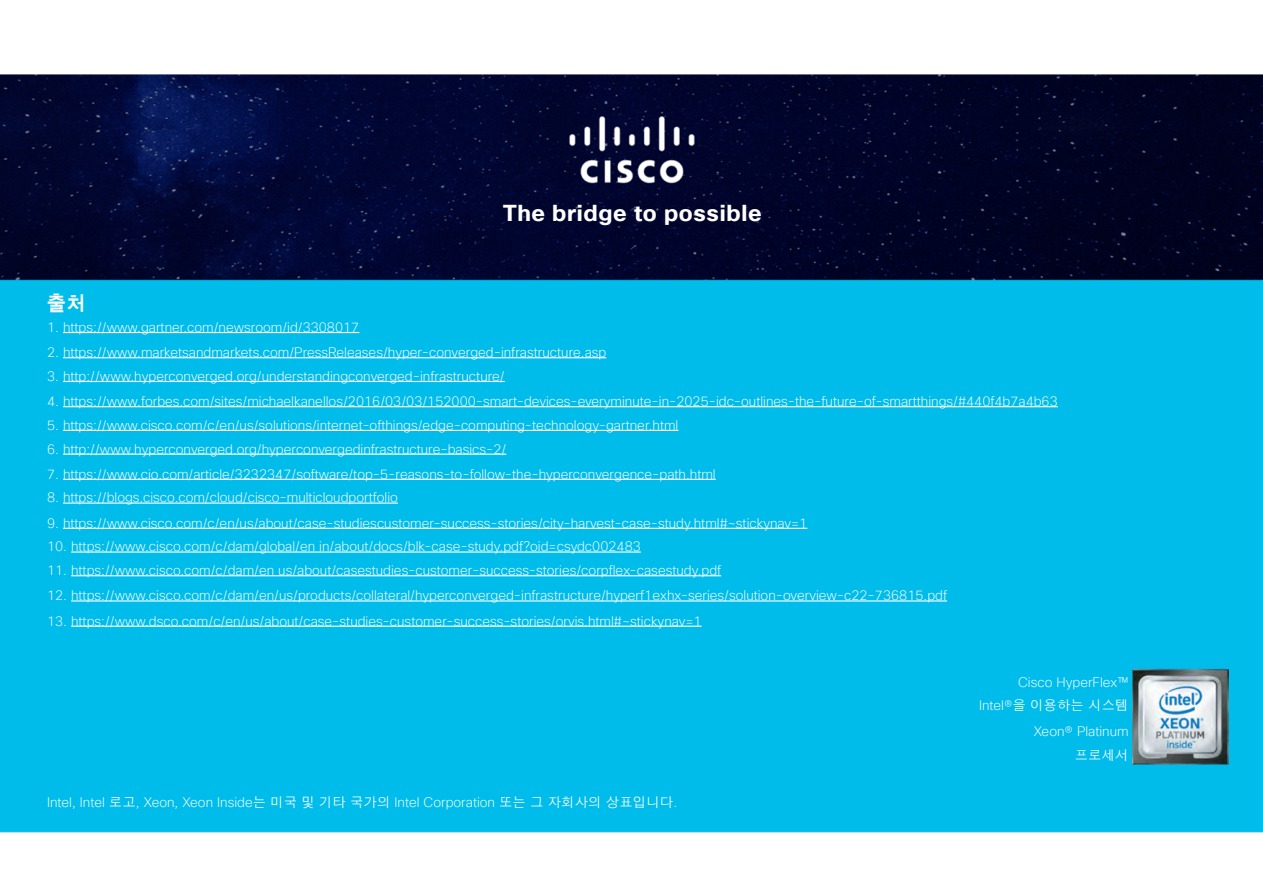
<style>
.page{position:relative;width:1263px;height:894px;background:#fff}
.page>*{position:absolute;margin:0;border:0;box-sizing:border-box;transform-origin:0 0}
.t1{font:700 22.5px "Cisco Sans TT";letter-spacing:.03em;color:#fff}
.t2{font:19.5px "Cisco Sans KOR Bold";color:#fff}
.t3{font:200 13.5px "Cisco Sans TT";color:#fff}
.t4{font:13.5px "Cisco Sans KOR Light";color:#fff}
.s1{font-family:"Cisco Sans KOR Light";font-weight:400}
.s2{font-family:"Cisco Sans TT";font-weight:200}
</style>
<div class="page">
<img style="left:0;top:74px;width:1263px;height:759px">
<hr style="left:63px;top:332px;width:296px;height:1px;background:#fff">
<hr style="left:63px;top:357px;width:543px;height:1px;background:#fff">
<hr style="left:63px;top:381px;width:442px;height:1px;background:#fff">
<hr style="left:63px;top:406px;width:994px;height:1px;background:#fff">
<hr style="left:63px;top:429px;width:615px;height:2px;background:#fff">
<hr style="left:63px;top:453px;width:443px;height:1px;background:#fff">
<hr style="left:63px;top:478px;width:653px;height:1px;background:#fff">
<hr style="left:63px;top:502px;width:335px;height:1px;background:#fff">
<hr style="left:63px;top:527px;width:744px;height:1px;background:#fff">
<hr style="left:71px;top:551px;width:570px;height:1px;background:#fff">
<hr style="left:71px;top:575px;width:650px;height:1px;background:#fff">
<hr style="left:71px;top:600px;width:876px;height:1px;background:#fff">
<hr style="left:71px;top:625px;width:630px;height:1px;background:#fff">
<img style="left:1132px;top:668px;width:96px;height:96px">
<p class="t1" style="left:503px;top:198px;width:260px">The bridge to possible</p>
<p class="t2" style="left:47px;top:289px;width:41px">출처</p>
<p class="t3" style="left:47px;top:318px;width:314px">1. https://www.gartner.com/newsroom/id/3308017</p>
<p class="t3" style="left:47px;top:343px;width:561px">2. https://www.marketsandmarkets.com/PressReleases/hyper-converged-infrastructure.asp</p>
<p class="t3" style="left:47px;top:367px;width:459px">3. http://www.hyperconverged.org/understandingconverged-infrastructure/</p>
<p class="t3" style="left:47px;top:392px;width:1012px">4. https://www.forbes.com/sites/michaelkanellos/2016/03/03/152000-smart-devices-everyminute-in-2025-idc-outlines-the-future-of-smartthings/#440f4b7a4b63</p>
<p class="t3" style="left:47px;top:416px;width:633px">5. https://www.cisco.com/c/en/us/solutions/internet-ofthings/edge-computing-technology-gartner.html</p>
<p class="t3" style="left:47px;top:440px;width:461px">6. http://www.hyperconverged.org/hyperconvergedinfrastructure-basics-2/</p>
<p class="t3" style="left:47px;top:465px;width:670px">7. https://www.cio.com/article/3232347/software/top-5-reasons-to-follow-the-hyperconvergence-path.html</p>
<p class="t3" style="left:47px;top:488px;width:352px">8. https://blogs.cisco.com/cloud/cisco-multicloudportfolio</p>
<p class="t3" style="left:47px;top:514px;width:762px">9. https://www.cisco.com/c/en/us/about/case-studiescustomer-success-stories/city-harvest-case-study.html#~stickynav=1</p>
<p class="t3" style="left:47px;top:537px;width:595px">10. https://www.cisco.com/c/dam/global/en in/about/docs/blk-case-study.pdf?oid=csydc002483</p>
<p class="t3" style="left:47px;top:561px;width:675px">11. https://www.cisco.com/c/dam/en us/about/casestudies-customer-success-stories/corpflex-casestudy.pdf</p>
<p class="t3" style="left:47px;top:586px;width:901px">12. https://www.cisco.com/c/dam/en/us/products/collateral/hyperconverged-infrastructure/hyperf1exhx-series/solution-overview-c22-736815.pdf</p>
<p class="t3" style="left:47px;top:611px;width:656px">13. https://www.dsco.com/c/en/us/about/case-studies-customer-success-stories/orvis.html#~stickynav=1</p>
<p class="t3" style="left:47px;top:793px;width:631px">Intel, Intel <span class="s1">로고</span>, Xeon, Xeon Inside<span class="s1">는 미국 및 기타 국가의</span> Intel Corporation <span class="s1">또는 그 자회사의 상표입니다</span>.</p>
<p class="t3" style="left:1018px;top:672px;width:112px">Cisco HyperFlex™</p>
<p class="t4" style="left:979px;top:696px;width:151px"><span class="s2">Intel®</span>을 이용하는 시스템</p>
<p class="t3" style="left:1033px;top:721px;width:96px">Xeon® Platinum</p>
<p class="t4" style="left:1074px;top:745px;width:55px">프로세서</p>
</div>
